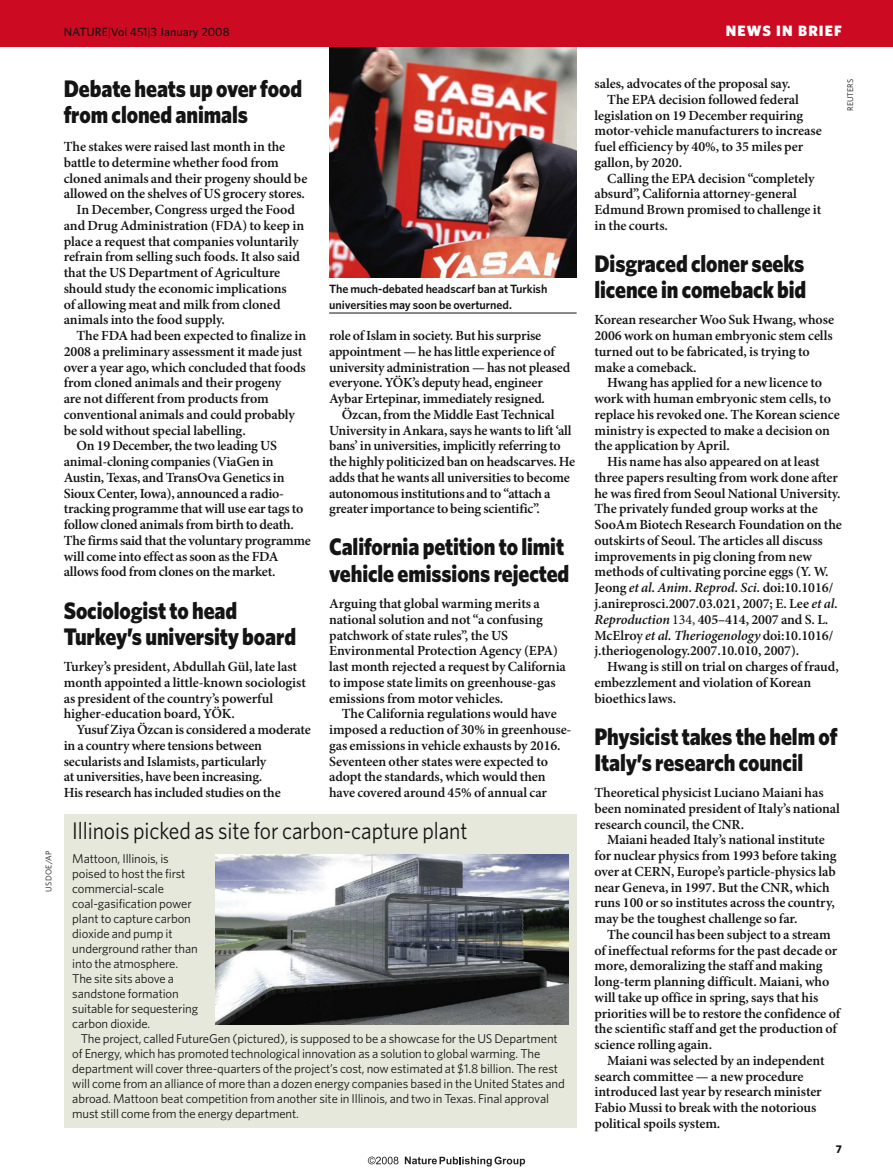
<style>
.page{position:relative;width:893px;height:1174px;background:#fff}
.page>*{position:absolute;margin:0;border:0;box-sizing:border-box;transform-origin:0 0}
.t1{font:900 24px/26.2px "Whitney";letter-spacing:-.005em;color:#141414;scale:.9 1}
.t2{font:24px "Whitney";letter-spacing:-.005em;color:#141414;scale:.9 1}
.t3{font:900 15px "Whitney";letter-spacing:.075em;color:#fff}
.t4{font:600 13.95px/15.8px "Minion Pro";letter-spacing:-.005em;color:#141414}
.t5{font:12.75px/15px "Whitney";letter-spacing:-.01em;color:#141414}
.t6{font:600 12px/15.8px "Whitney";letter-spacing:-.005em;color:#141414}
.t7{font:500 12px "Whitney";color:#141414}
.t8{font:700 11.25px "Whitney";color:#141414}
.t9{font:8.25px "Whitney";color:#141414}
.s1{font-weight:300}
.s2{font-style:italic}
.s3{font-weight:400}
</style>
<div class="page">
<div style="left:64px;top:814px;width:513px;height:314px;background:#e6e8db"></div>
<img style="left:216px;top:854px;width:352px;height:170px">
<img style="left:329px;top:47px;width:248px;height:230px">
<hr style="left:329px;top:313px;width:248px;height:1px;background:#141414">
<div style="left:0;top:0;width:893px;height:47px;background:#cc0a21"></div>
<svg style="left:405px;top:1156px;width:120px;height:10px"></svg>
<svg style="left:368px;top:1156px;width:30px;height:8px"></svg>
<p class="t7" style="left:64px;top:27px;width:167px">NATURE<span class="s1">|</span>Vol 451<span class="s1">|</span>3 January 2008</p>
<p class="t3" style="left:726px;top:25px;width:118px">NEWS IN BRIEF</p>
<p class="t9" style="left:46px;top:892px;width:42px;rotate:-90deg">US DOE/AP</p>
<h1 class="t1" style="left:64px;top:77px;width:266px">Debate heats up over food from cloned animals</h1>
<p class="t4" style="left:64px;top:140px;width:223px">The stakes were raised last month in the</p>
<p class="t4" style="left:64px;top:156px;width:216px">battle to determine whether food from</p>
<p class="t4" style="left:64px;top:171px;width:245px">cloned animals and their progeny should be</p>
<p class="t4" style="left:64px;top:187px;width:243px">allowed on the shelves of US grocery stores.</p>
<p class="t4" style="left:77px;top:203px;width:220px">In December, Congress urged the Food</p>
<p class="t4" style="left:64px;top:219px;width:242px">and Drug Administration (FDA) to keep in</p>
<p class="t4" style="left:64px;top:234px;width:236px">place a request that companies voluntarily</p>
<p class="t4" style="left:64px;top:250px;width:238px">refrain from selling such foods. It also said</p>
<p class="t4" style="left:64px;top:266px;width:218px">that the US Department of Agriculture</p>
<p class="t4" style="left:64px;top:282px;width:224px">should study the economic implications</p>
<p class="t4" style="left:64px;top:297px;width:218px">of allowing meat and milk from cloned</p>
<p class="t4" style="left:64px;top:313px;width:163px">animals into the food supply.</p>
<p class="t4" style="left:77px;top:329px;width:231px">The FDA had been expected to finalize in</p>
<p class="t4" style="left:64px;top:345px;width:240px">2008 a preliminary assessment it made just</p>
<p class="t4" style="left:64px;top:360px;width:243px">over a year ago, which concluded that foods</p>
<p class="t4" style="left:64px;top:376px;width:219px">from cloned animals and their progeny</p>
<p class="t4" style="left:64px;top:392px;width:207px">are not different from products from</p>
<p class="t4" style="left:64px;top:408px;width:233px">conventional animals and could probably</p>
<p class="t4" style="left:64px;top:423px;width:183px">be sold without special labelling.</p>
<p class="t4" style="left:77px;top:439px;width:202px">On 19 December, the two leading US</p>
<p class="t4" style="left:64px;top:455px;width:211px">animal-cloning companies (ViaGen in</p>
<p class="t4" style="left:64px;top:471px;width:222px">Austin, Texas, and TransOva Genetics in</p>
<p class="t4" style="left:64px;top:486px;width:222px">Sioux Center, Iowa), announced a radio-</p>
<p class="t4" style="left:64px;top:502px;width:241px">tracking programme that will use ear tags to</p>
<p class="t4" style="left:64px;top:518px;width:232px">follow cloned animals from birth to death.</p>
<p class="t4" style="left:64px;top:534px;width:249px">The firms said that the voluntary programme</p>
<p class="t4" style="left:64px;top:549px;width:216px">will come into effect as soon as the FDA</p>
<p class="t4" style="left:64px;top:565px;width:213px">allows food from clones on the market.</p>
<h1 class="t1" style="left:64px;top:599px;width:260px">Sociologist to head<br>Turkey’s university board</h1>
<p class="t4" style="left:64px;top:660px;width:244px">Turkey’s president, Abdullah Gül, late last month appointed a little-known sociologist as president of the country’s powerful higher-education board, YÖK.</p>
<p class="t4" style="left:64px;top:723px;width:248px;text-indent:13px">Yusuf Ziya Özcan is considered a moderate in a country where tensions between secularists and Islamists, particularly<br>at universities, have been increasing.<br>His research has included studies on the</p>
<p class="t6" style="left:329px;top:282px;width:220px">The much-debated headscarf ban at Turkish universities may soon be overturned.</p>
<p class="t4" style="left:329px;top:329px;width:243px">role of Islam in society. But his surprise appointment — he has little experience of university administration — has not pleased everyone. YÖK’s deputy head, engineer Aybar Ertepinar, immediately resigned.</p>
<p class="t4" style="left:329px;top:408px;width:248px;text-indent:13px">Özcan, from the Middle East Technical University in Ankara, says he wants to lift ‘all bans’ in universities, implicitly referring to the highly politicized ban on headscarves. He adds that he wants all universities to become autonomous institutions and to “attach a greater importance to being scientific”.</p>
<h1 class="t1" style="left:329px;top:536px;width:268px">California petition to limit vehicle emissions rejected</h1>
<p class="t4" style="left:329px;top:597px;width:238px">Arguing that global warming merits a national solution and not “a confusing patchwork of state rules”, the US Environmental Protection Agency (EPA) last month rejected a request by California to impose state limits on greenhouse-gas emissions from motor vehicles.</p>
<p class="t4" style="left:329px;top:707px;width:244px;text-indent:13px">The California regulations would have imposed a reduction of 30% in greenhouse&shy;gas emissions in vehicle exhausts by 2016.<br>Seventeen other states were expected to adopt the standards, which would then have covered around 45% of annual car</p>
<h1 class="t2" style="left:72px;top:822px;width:441px">Illinois picked as site for carbon-capture plant</h1>
<p class="t5" style="left:72px;top:852px;width:127px">Mattoon, Illinois, is poised to host the first commercial-scale coal-gasification power plant to capture carbon dioxide and pump it underground rather than into the atmosphere.<br>The site sits above a sandstone formation suitable for sequestering carbon dioxide.</p>
<p class="t5" style="left:72px;top:1032px;width:494px;text-indent:9px">The project, called FutureGen (pictured), is supposed to be a showcase for the US Department of Energy, which has promoted technological innovation as a solution to global warming. The department will cover three-quarters of the project’s cost, now estimated at $1.8 billion. The rest will come from an alliance of more than a dozen energy companies based in the United States and abroad. Mattoon beat competition from another site in Illinois, and two in Texas. Final approval must still come from the energy department.</p>
<p class="t4" style="left:594px;top:77px;width:197px">sales, advocates of the proposal say.</p>
<p class="t4" style="left:607px;top:93px;width:193px">The EPA decision followed federal</p>
<p class="t4" style="left:594px;top:108px;width:210px">legislation on 19 December requiring</p>
<p class="t4" style="left:594px;top:124px;width:229px">motor-vehicle manufacturers to increase</p>
<p class="t4" style="left:594px;top:140px;width:210px">fuel efficiency by 40%, to 35 miles per</p>
<p class="t4" style="left:594px;top:156px;width:89px">gallon, by 2020.</p>
<p class="t4" style="left:607px;top:171px;width:209px">Calling the EPA decision “completely</p>
<p class="t4" style="left:594px;top:187px;width:204px">absurd”, California attorney-general</p>
<p class="t4" style="left:594px;top:203px;width:228px">Edmund Brown promised to challenge it</p>
<p class="t4" style="left:594px;top:219px;width:75px">in the courts.</p>
<h1 class="t1" style="left:594px;top:252px;width:237px">Disgraced cloner seeks licence in comeback bid</h1>
<p class="t4" style="left:594px;top:313px;width:241px">Korean researcher Woo Suk Hwang, whose 2006 work on human embryonic stem cells turned out to be fabricated, is trying to make a comeback.</p>
<p class="t4" style="left:594px;top:376px;width:247px;text-indent:13px">Hwang has applied for a new licence to work with human embryonic stem cells, to replace his revoked one. The Korean science ministry is expected to make a decision on the application by April.</p>
<p class="t4" style="left:594px;top:455px;width:249px;text-indent:13px">His name has also appeared on at least three papers resulting from work done after he was fired from Seoul National University.<br>The privately funded group works at the SooAm Biotech Research Foundation on the outskirts of Seoul. The articles all discuss improvements in pig cloning from new methods of cultivating porcine eggs (Y. W.<br>Jeong <span class="s2">et al. Anim. Reprod. Sci.</span> doi:10.1016/ j.anireprosci.2007.03.021, 2007; E. Lee <span class="s2">et al.<br>Reproduction</span> <span class="s3">134,</span> 405–414, 2007 and S. L.<br>McElroy <span class="s2">et al. Theriogenology</span> doi:10.1016/ j.theriogenology.2007.10.010, 2007).</p>
<p class="t4" style="left:594px;top:660px;width:246px;text-indent:13px">Hwang is still on trial on charges of fraud, embezzlement and violation of Korean bioethics laws.</p>
<h1 class="t1" style="left:594px;top:725px;width:271px">Physicist takes the helm of<br>Italy’s research council</h1>
<p class="t4" style="left:594px;top:786px;width:247px">Theoretical physicist Luciano Maiani has been nominated president of Italy’s national research council, the CNR.</p>
<p class="t4" style="left:594px;top:833px;width:244px;text-indent:13px">Maiani headed Italy’s national institute for nuclear physics from 1993 before taking over at CERN, Europe’s particle-physics lab near Geneva, in 1997. But the CNR, which runs 100 or so institutes across the country, may be the toughest challenge so far.</p>
<p class="t4" style="left:594px;top:927px;width:247px;text-indent:13px">The council has been subject to a stream of ineffectual reforms for the past decade or more, demoralizing the staff and making long-term planning difficult. Maiani, who will take up office in spring, says that his priorities will be to restore the confidence of the scientific staff and get the production of science rolling again.</p>
<p class="t4" style="left:594px;top:1053px;width:232px;text-indent:13px">Maiani was selected by an independent search committee — a new procedure introduced last year by research minister Fabio Mussi to break with the notorious political spoils system.</p>
<p class="t9" style="left:847px;top:111px;width:34px;rotate:-90deg">REUTERS</p>
<p class="t8" style="left:836px;top:1144px;width:8px">7</p>
</div>
